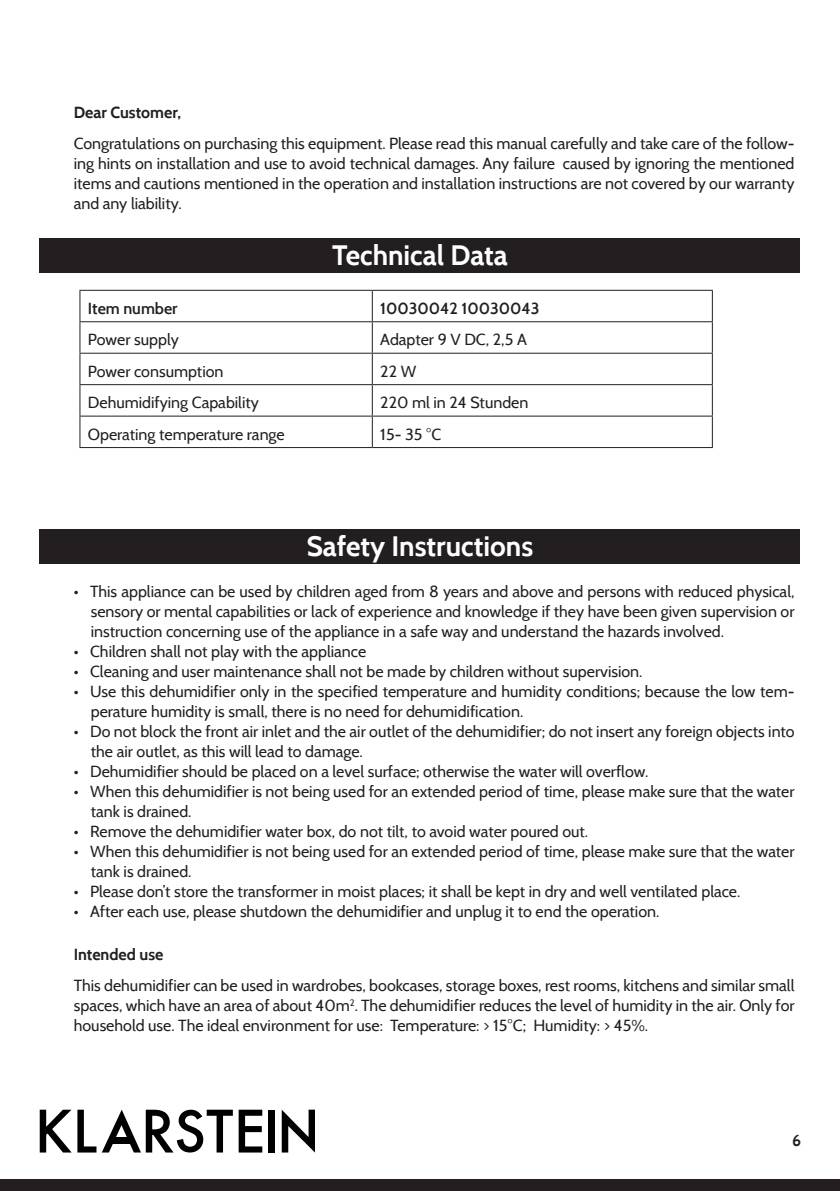
<style>
.page{position:relative;width:840px;height:1191px;background:#fff}
.page>*{position:absolute;margin:0;border:0;box-sizing:border-box;transform-origin:0 0}
.t1{font:700 28px "Cabin";color:#fff}
.t2{font:16px/20px "Cabin";color:#231f20}
.t3{font:600 16px "Cabin";color:#231f20}
.t4{font:700 16px "Cabin";color:#231f20}
</style>
<div class="page">
<div style="left:0;top:1179px;width:839px;height:12px;background:#231f20"></div>
<svg style="left:40px;top:1109px;width:56px;height:43px"></svg>
<div style="left:268px;top:1109px;width:7px;height:43px;background:#000"></div>
<svg style="left:102px;top:1109px;width:160px;height:43px"></svg>
<div style="left:110px;top:1137px;width:23px;height:6px;background:#000"></div>
<svg style="left:281px;top:1109px;width:34px;height:43px"></svg>
<div style="left:40px;top:529px;width:759px;height:34px;background:#231f20"></div>
<div style="left:40px;top:238px;width:759px;height:34px;background:#231f20"></div>
<hr style="left:79px;top:290px;width:293px;height:1px;background:#231f20">
<hr style="left:79px;top:291px;width:1px;height:30px;background:#231f20">
<hr style="left:372px;top:290px;width:340px;height:1px;background:#231f20">
<hr style="left:371px;top:291px;width:1px;height:30px;background:#231f20">
<hr style="left:711px;top:291px;width:1px;height:30px;background:#231f20">
<hr style="left:79px;top:321px;width:293px;height:1px;background:#231f20">
<hr style="left:79px;top:322px;width:1px;height:31px;background:#231f20">
<hr style="left:372px;top:321px;width:340px;height:1px;background:#231f20">
<hr style="left:371px;top:322px;width:1px;height:31px;background:#231f20">
<hr style="left:711px;top:322px;width:1px;height:31px;background:#231f20">
<hr style="left:79px;top:353px;width:293px;height:1px;background:#231f20">
<hr style="left:79px;top:354px;width:1px;height:30px;background:#231f20">
<hr style="left:372px;top:353px;width:340px;height:1px;background:#231f20">
<hr style="left:371px;top:354px;width:1px;height:30px;background:#231f20">
<hr style="left:711px;top:354px;width:1px;height:30px;background:#231f20">
<hr style="left:79px;top:384px;width:293px;height:1px;background:#231f20">
<hr style="left:79px;top:385px;width:1px;height:30px;background:#231f20">
<hr style="left:372px;top:384px;width:340px;height:1px;background:#231f20">
<hr style="left:371px;top:385px;width:1px;height:30px;background:#231f20">
<hr style="left:711px;top:385px;width:1px;height:30px;background:#231f20">
<hr style="left:79px;top:415px;width:293px;height:1px;background:#231f20">
<hr style="left:79px;top:416px;width:1px;height:31px;background:#231f20">
<hr style="left:372px;top:415px;width:340px;height:1px;background:#231f20">
<hr style="left:371px;top:416px;width:1px;height:31px;background:#231f20">
<hr style="left:711px;top:416px;width:1px;height:31px;background:#231f20">
<hr style="left:79px;top:447px;width:293px;height:1px;background:#231f20">
<hr style="left:372px;top:447px;width:340px;height:1px;background:#231f20">
<p class="t4" style="left:74px;top:102px;width:109px">Dear Customer,</p>
<p class="t2" style="left:74px;top:133px;width:721px;text-align:justify">Congratulations on purchasing this equipment. Please read this manual carefully and take care of the follow&shy;ing hints on installation and use to avoid technical damages. Any failure caused by ignoring the mentioned items and cautions mentioned in the operation and installation instructions are not covered by our warranty and any liability.</p>
<h1 class="t1" style="left:332px;top:238px;width:177px">Technical Data</h1>
<p class="t3" style="left:88px;top:298px;width:91px">Item number</p>
<p class="t3" style="left:380px;top:298px;width:160px">10030042 10030043</p>
<p class="t2" style="left:88px;top:329px;width:92px">Power supply</p>
<p class="t2" style="left:380px;top:329px;width:148px">Adapter 9 V DC, 2,5 A</p>
<p class="t2" style="left:88px;top:361px;width:137px">Power consumption</p>
<p class="t2" style="left:380px;top:361px;width:37px">22 W</p>
<p class="t2" style="left:88px;top:392px;width:172px">Dehumidifying Capability</p>
<p class="t2" style="left:380px;top:392px;width:149px">220 ml in 24 Stunden</p>
<p class="t2" style="left:88px;top:424px;width:198px">Operating temperature range</p>
<p class="t2" style="left:380px;top:424px;width:62px">15- 35 °C</p>
<h1 class="t1" style="left:306px;top:529px;width:228px">Safety Instructions</h1>
<p class="t2" style="left:91px;top:581px;width:704px;text-align:justify;text-indent:-17px">• This appliance can be used by children aged from 8 years and above and persons with reduced physical, sensory or mental capabilities or lack of experience and knowledge if they have been given supervision or instruction concerning use of the appliance in a safe way and understand the hazards involved.</p>
<p class="t2" style="left:74px;top:641px;width:294px">• Children shall not play with the appliance</p>
<p class="t2" style="left:74px;top:661px;width:570px">• Cleaning and user maintenance shall not be made by children without supervision.</p>
<p class="t2" style="left:91px;top:681px;width:704px;text-indent:-17px">• Use this dehumidifier only in the specified temperature and humidity conditions; because the low tem&shy;perature humidity is small, there is no need for dehumidification.</p>
<p class="t2" style="left:91px;top:721px;width:705px;text-indent:-17px">• Do not block the front air inlet and the air outlet of the dehumidifier; do not insert any foreign objects into the air outlet, as this will lead to damage.</p>
<p class="t2" style="left:74px;top:761px;width:575px">• Dehumidifier should be placed on a level surface; otherwise the water will overflow.</p>
<p class="t2" style="left:91px;top:781px;width:705px;text-indent:-17px">• When this dehumidifier is not being used for an extended period of time, please make sure that the water tank is drained.</p>
<p class="t2" style="left:74px;top:821px;width:515px">• Remove the dehumidifier water box, do not tilt, to avoid water poured out.</p>
<p class="t2" style="left:91px;top:841px;width:705px;text-indent:-17px">• When this dehumidifier is not being used for an extended period of time, please make sure that the water tank is drained.</p>
<p class="t2" style="left:74px;top:881px;width:667px">• Please don’t store the transformer in moist places; it shall be kept in dry and well ventilated place.</p>
<p class="t2" style="left:74px;top:901px;width:586px">• After each use, please shutdown the dehumidifier and unplug it to end the operation.</p>
<p class="t4" style="left:74px;top:944px;width:91px">Intended use</p>
<p class="t2" style="left:74px;top:975px;width:722px;text-align:justify">This dehumidifier can be used in wardrobes, bookcases, storage boxes, rest rooms, kitchens and similar small spaces, which have an area of about 40m<sup>2</sup>. The dehumidifier reduces the level of humidity in the air. Only for household use. The ideal environment for use: Temperature: &gt; 15°C; Humidity: &gt; 45%.</p>
<p class="t4" style="left:791px;top:1130px;width:10px">6</p>
</div>
